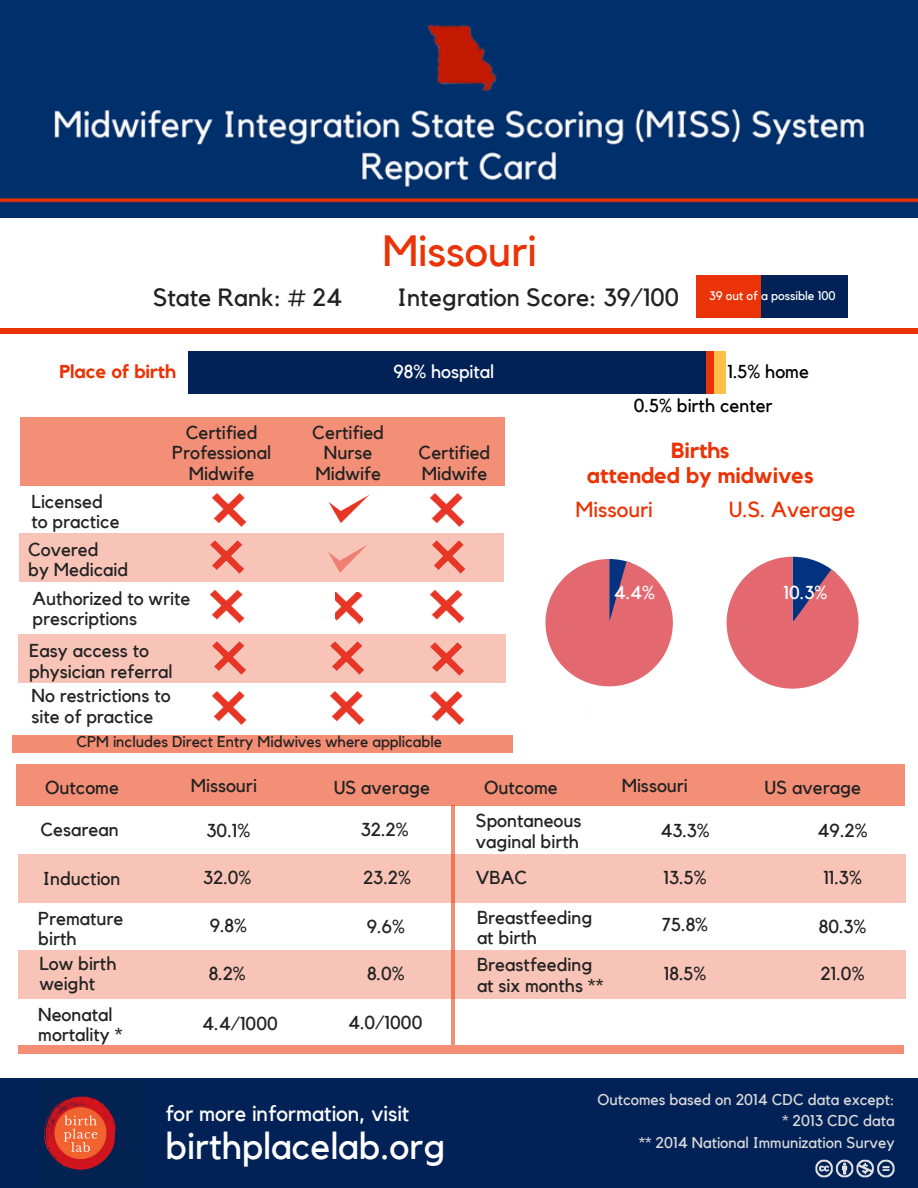
<style>
.page{position:relative;width:918px;height:1188px;background:#fff}
.page>*{position:absolute;margin:0;border:0;box-sizing:border-box;transform-origin:0 0}
.t1{font:43.65px "Kollektif";color:#ea3306}
.t2{font:37.35px "Kollektif";color:#fff}
.t3{font:24.9px "Kollektif";color:#222}
.t4{font:700 21.75px/24.8px "Kollektif";color:#ea3306;text-align:center}
.t5{font:21.75px "Kollektif";color:#fff}
.t6{font:21.75px "Kollektif";color:#ea3306}
.t7{font:18.75px/20.2px "Kollektif";color:#222}
.t8{font:18.75px "Kollektif";color:#000}
.t9{font:18.75px "Kollektif";color:#fff}
.t10{font:700 18.75px "Kollektif";color:#ea3306}
.t11{font:15.6px/21.3px "Kollektif";color:#d9d9d9;text-align:right}
.t12{font:15.6px "Kollektif";color:#222}
.t13{font:12.45px "Kollektif";color:#fff}
</style>
<div class="page">
<img style="left:0;top:0;width:918px;height:217px">
<div style="left:0;top:1079px;width:918px;height:109px;background:#022257"></div>
<div style="left:188px;top:351px;width:521px;height:43px;background:#022257"></div>
<div style="left:713px;top:351px;width:13px;height:43px;background:#ffbd4a"></div>
<div style="left:707px;top:351px;width:7px;height:43px;background:#ea3306"></div>
<div style="left:0;top:329px;width:918px;height:5px;background:#ea3306"></div>
<div style="left:19px;top:1045px;width:885px;height:9px;background:#f38d74"></div>
<hr style="left:451px;top:806px;width:3px;height:239px;background:#ea3306">
<div style="left:18px;top:854px;width:888px;height:48px;background:#f8c4b7"></div>
<div style="left:18px;top:951px;width:888px;height:48px;background:#f8c4b7"></div>
<div style="left:16px;top:764px;width:888px;height:42px;background:#f38f76"></div>
<div style="left:18px;top:634px;width:487px;height:49px;background:#f8c4b7"></div>
<div style="left:20px;top:417px;width:485px;height:69px;background:#f38f76"></div>
<div style="left:19px;top:533px;width:485px;height:49px;background:#f8c4b7"></div>
<img style="left:328px;top:494px;width:42px;height:29px">
<img style="left:211px;top:691px;width:36px;height:35px">
<img style="left:429px;top:691px;width:36px;height:35px">
<img style="left:329px;top:691px;width:36px;height:35px">
<img style="left:209px;top:589px;width:36px;height:35px">
<img style="left:211px;top:641px;width:36px;height:35px">
<img style="left:335px;top:593px;width:27px;height:31px">
<img style="left:329px;top:641px;width:36px;height:35px">
<img style="left:429px;top:642px;width:36px;height:35px">
<img style="left:429px;top:589px;width:36px;height:35px">
<img style="left:432px;top:541px;width:34px;height:34px">
<img style="left:211px;top:493px;width:36px;height:33px">
<svg style="left:545px;top:559px;width:128px;height:128px"></svg>
<svg style="left:727px;top:557px;width:132px;height:132px"></svg>
<div style="left:696px;top:276px;width:64px;height:42px;background:#ea3306"></div>
<div style="left:762px;top:276px;width:86px;height:42px;background:#022257"></div>
<img style="left:815px;top:1159px;width:80px;height:19px">
<img style="left:43px;top:1096px;width:73px;height:74px">
<img style="left:209px;top:526px;width:36px;height:49px">
<img style="left:392px;top:0;width:148px;height:128px">
<div style="left:12px;top:735px;width:501px;height:18px;background:#f38d74"></div>
<img style="left:328px;top:544px;width:40px;height:29px">
<img style="left:429px;top:493px;width:36px;height:48px">
<h1 class="t1" style="left:382px;top:230px;width:156px">Missouri</h1>
<h3 class="t3" style="left:153px;top:286px;width:191px">State Rank: # 24</h3>
<h3 class="t3" style="left:397px;top:286px;width:284px">Integration Score: 39/100</h3>
<p class="t10" style="left:60px;top:363px;width:118px">Place of birth</p>
<p class="t9" style="left:393px;top:363px;width:102px">98% hospital</p>
<p class="t13" style="left:709px;top:290px;width:128px">39 out of a possible 100</p>
<p class="t8" style="left:728px;top:363px;width:83px">1.5% home</p>
<p class="t7" style="left:172px;top:423px;width:100px;text-align:center">Certified<br>Professional<br>Midwife</p>
<p class="t7" style="left:32px;top:492px;width:90px">Licensed to practice</p>
<p class="t7" style="left:28px;top:540px;width:102px">Covered<br>by Medicaid</p>
<p class="t7" style="left:33px;top:589px;width:159px">Authorized to write prescriptions</p>
<p class="t7" style="left:29px;top:642px;width:145px">Easy access to physician referral</p>
<p class="t7" style="left:32px;top:687px;width:141px">No restrictions to site of practice</p>
<p class="t7" style="left:312px;top:423px;width:73px;text-align:center">Certified<br>Nurse<br>Midwife</p>
<p class="t7" style="left:419px;top:444px;width:73px">Certified<br>Midwife</p>
<p class="t12" style="left:76px;top:734px;width:367px">CPM includes Direct Entry Midwives where applicable</p>
<p class="t8" style="left:634px;top:397px;width:140px">0.5% birth center</p>
<p class="t4" style="left:587px;top:439px;width:229px">Births<br>attended by midwives</p>
<p class="t6" style="left:576px;top:499px;width:79px">Missouri</p>
<p class="t6" style="left:729px;top:499px;width:128px">U.S. Average</p>
<p class="t9" style="left:614px;top:583px;width:43px">4.4%</p>
<p class="t9" style="left:784px;top:583px;width:45px">10.3%</p>
<p class="t7" style="left:45px;top:778px;width:75px">Outcome</p>
<p class="t7" style="left:191px;top:777px;width:68px">Missouri</p>
<p class="t7" style="left:334px;top:778px;width:98px">US average</p>
<p class="t7" style="left:484px;top:778px;width:75px">Outcome</p>
<p class="t7" style="left:622px;top:777px;width:68px">Missouri</p>
<p class="t7" style="left:765px;top:778px;width:98px">US average</p>
<p class="t7" style="left:40px;top:820px;width:80px">Cesarean</p>
<p class="t7" style="left:476px;top:811px;width:107px">Spontaneous vaginal birth</p>
<p class="t7" style="left:43px;top:869px;width:79px">Induction</p>
<p class="t7" style="left:476px;top:868px;width:53px">VBAC</p>
<p class="t7" style="left:38px;top:909px;width:87px">Premature birth</p>
<p class="t7" style="left:477px;top:908px;width:117px">Breastfeeding at birth</p>
<p class="t7" style="left:39px;top:954px;width:79px">Low birth weight</p>
<p class="t7" style="left:38px;top:1005px;width:86px">Neonatal mortality *</p>
<p class="t7" style="left:361px;top:820px;width:49px">32.2%</p>
<p class="t7" style="left:207px;top:822px;width:45px">30.1%</p>
<p class="t7" style="left:203px;top:868px;width:50px">32.0%</p>
<p class="t7" style="left:363px;top:868px;width:49px">23.2%</p>
<p class="t7" style="left:210px;top:916px;width:39px">9.8%</p>
<p class="t7" style="left:209px;top:964px;width:39px">8.2%</p>
<p class="t7" style="left:660px;top:822px;width:51px">43.3%</p>
<p class="t7" style="left:664px;top:868px;width:45px">13.5%</p>
<p class="t7" style="left:823px;top:868px;width:40px">11.3%</p>
<p class="t7" style="left:662px;top:915px;width:48px">75.8%</p>
<p class="t7" style="left:664px;top:964px;width:44px">18.5%</p>
<p class="t7" style="left:818px;top:822px;width:51px">49.2%</p>
<p class="t7" style="left:367px;top:917px;width:40px">9.6%</p>
<p class="t7" style="left:819px;top:917px;width:49px">80.3%</p>
<p class="t7" style="left:477px;top:955px;width:128px">Breastfeeding at six months **</p>
<p class="t7" style="left:367px;top:964px;width:39px">8.0%</p>
<p class="t7" style="left:821px;top:964px;width:45px">21.0%</p>
<p class="t7" style="left:202px;top:1014px;width:77px">4.4/1000</p>
<p class="t7" style="left:348px;top:1013px;width:76px">4.0/1000</p>
<p class="t5" style="left:165px;top:1103px;width:246px">for more information, visit</p>
<h2 class="t2" style="left:165px;top:1129px;width:282px">birthplacelab.org</h2>
<p class="t11" style="left:597px;top:1089px;width:299px">Outcomes based on 2014 CDC data except: * 2013 CDC data<br>** 2014 National Immunization Survey</p>
</div>
